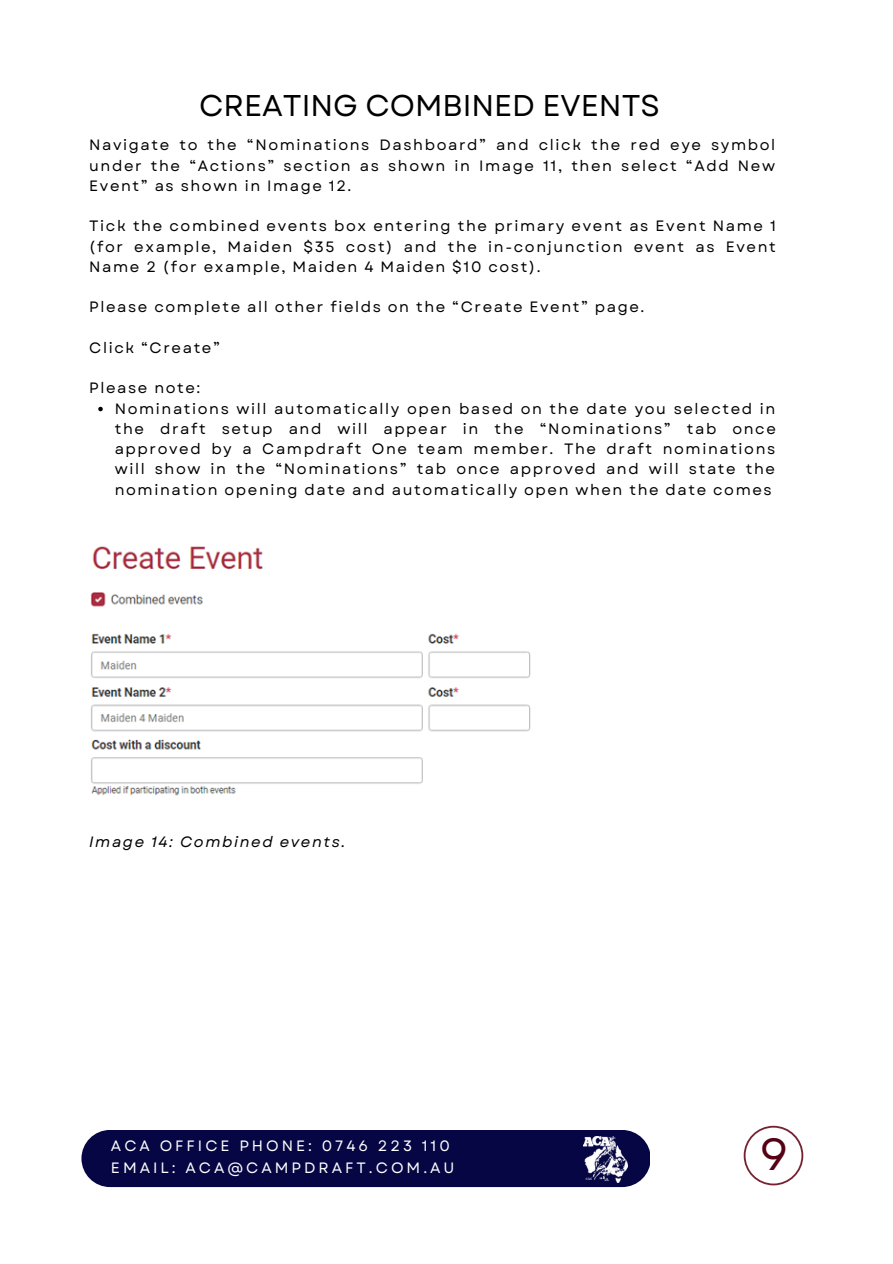
<style>
.page{position:relative;width:893px;height:1264px;background:#fff}
.page>*{position:absolute;margin:0;border:0;box-sizing:border-box;transform-origin:0 0}
.t1{font:45px "Garet";color:#560216}
.t2{font:30px "Garet";color:#000}
.t3{font:15px/20.2px "Garet";letter-spacing:.105em;color:#000;text-align:justify}
.t4{font:15px "Garet";letter-spacing:.2em;color:#fff}
.t5{font:italic 15px "Garet";letter-spacing:.105em;color:#000}
</style>
<div class="page">
<img style="left:90px;top:546px;width:441px;height:250px">
<svg style="left:98px;top:407px;width:5px;height:4px"></svg>
<svg style="left:743px;top:1125px;width:60px;height:60px"></svg>
<div style="left:81px;top:1129px;width:569px;height:57px;background:#060644;border-radius:29px"></div>
<img style="left:583px;top:1136px;width:44px;height:46px">
<p class="t2" style="left:199px;top:84px;width:462px">CREATING COMBINED EVENTS</p>
<p class="t3" style="left:89px;top:135px;width:687px">Navigate to the “Nominations Dashboard” and click the red eye symbol under the “Actions” section as shown in Image 11, then select “Add New Event” as shown in Image 12.</p>
<p class="t3" style="left:89px;top:216px;width:688px">Tick the combined events box entering the primary event as Event Name 1 (for example, Maiden $35 cost) and the in-conjunction event as Event Name 2 (for example, Maiden 4 Maiden $10 cost).</p>
<p class="t3" style="left:89px;top:297px;width:556px">Please complete all other fields on the “Create Event” page.</p>
<p class="t3" style="left:89px;top:337px;width:132px">Click “Create”</p>
<p class="t3" style="left:89px;top:378px;width:113px">Please note:</p>
<p class="t3" style="left:115px;top:398px;width:662px">Nominations will automatically open based on the date you selected in the draft setup and will appear in the “Nominations” tab once approved by a Campdraft One team member. The draft nominations will show in the “Nominations” tab once approved and will state the nomination opening date and automatically open when the date comes</p>
<p class="t5" style="left:89px;top:831px;width:257px">Image 14: Combined events.</p>
<p class="t4" style="left:111px;top:1134px;width:340px">ACA OFFICE PHONE: 0746 223 110</p>
<p class="t4" style="left:111px;top:1157px;width:345px">EMAIL: ACA@CAMPDRAFT.COM.AU</p>
<p class="t1" style="left:759px;top:1121px;width:30px">9</p>
</div>
